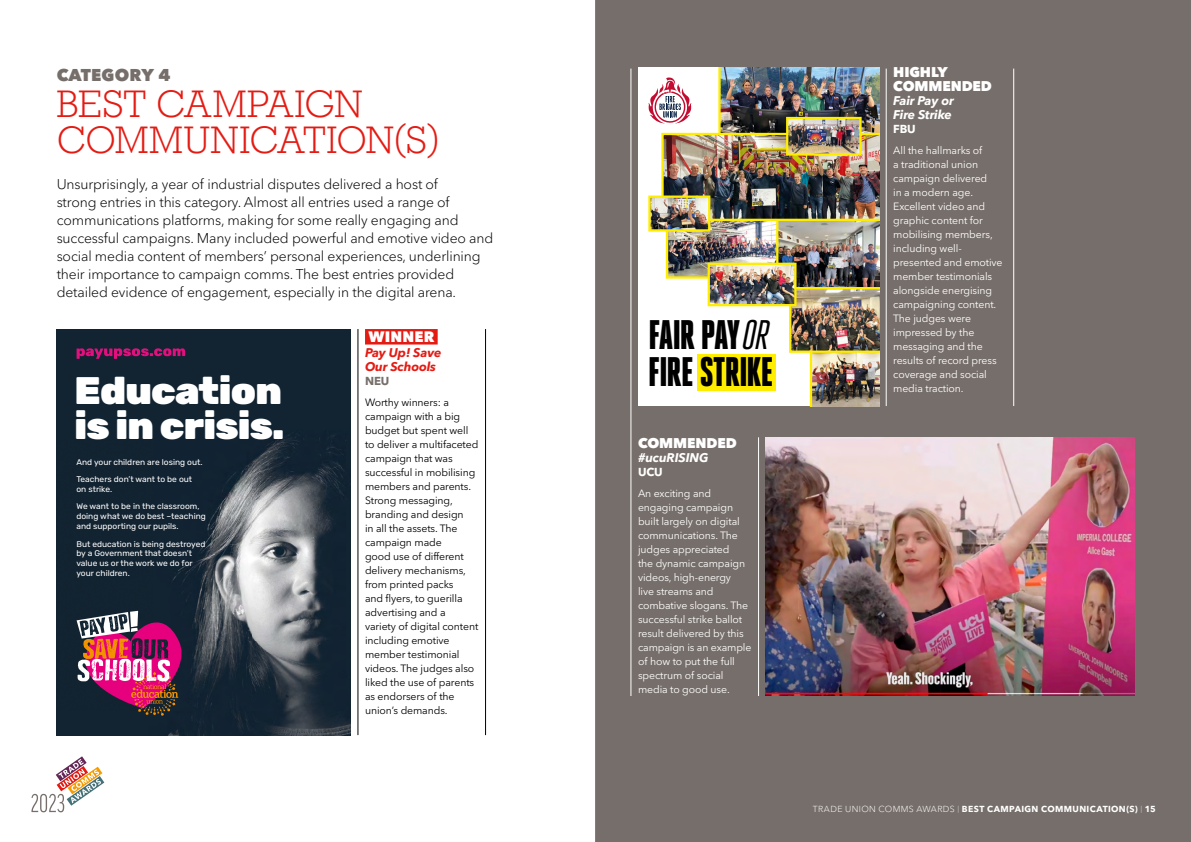
<style>
.page{position:relative;width:1191px;height:842px;background:#fff}
.page>*{position:absolute;margin:0;border:0;box-sizing:border-box;transform-origin:0 0}
.t1{font:900 41.3px/37.5px "Heroic Condensed";letter-spacing:-.025em;color:#000}
.t2{font:900 38.4px/34.7px "Rubik";letter-spacing:-.02em;color:#fff}
.Category__Large{font:300 36px/36px "Rockwell Nova";letter-spacing:-.005em;color:#e41b13}
.Category_Number{font:800 17px "Avenir Next LT Pro";letter-spacing:.01em;color:#766e6a}
.Winner{font:800 15px "Avenir Next LT Pro";letter-spacing:.01em;color:#fff}
.Section_Intro{font:300 14px/18px "Avenir Next LT Pro";letter-spacing:-.01em;color:#000}
.Award{font:800 14px/14px "Avenir Next LT Pro";letter-spacing:-.01em;color:#fff}
.Pub_Title{font:italic 700 12.5px/14px "Avenir Next LT Pro";letter-spacing:-.01em;color:#fff}
.Pub_Title-2{font:italic 700 12.5px/14px "Avenir Next LT Pro";letter-spacing:-.01em;color:#e41b13}
.Union{font:700 11.5px "Avenir Next LT Pro";letter-spacing:-.01em;color:#fff}
.Union-2{font:700 11.5px "Avenir Next LT Pro";color:#766e6a}
.Body{font:10.5px/14px "Avenir Next LT Pro";letter-spacing:-.01em;color:#fff}
.Body-2{font:10.5px/14px "Avenir Next LT Pro";letter-spacing:-.01em;color:#000}
.Running_Footer__R{font:700 8.7px "Avenir Next LT Pro";letter-spacing:.045em;color:#fff}
.t3{font:8.2px/9.8px "Rubik";color:#fff}
.s1{font-weight:400;font-style:italic}
.s2{font-weight:300}
</style>
<div class="page">
<div style="left:595px;top:0;width:596px;height:842px;background:#766e6a"></div>
<div style="left:365px;top:329px;width:73px;height:15px;background:#e41b13"></div>
<svg style="left:31px;top:756px;width:73px;height:56px"></svg>
<hr style="left:886px;top:69px;width:1px;height:337px;background:#fff">
<hr style="left:1013px;top:69px;width:1px;height:337px;background:#fff">
<hr style="left:758px;top:437px;width:1px;height:259px;background:#fff">
<hr style="left:631px;top:69px;width:1px;height:627px;background:#fff">
<hr style="left:358px;top:329px;width:1px;height:406px;background:#000">
<hr style="left:485px;top:329px;width:1px;height:406px;background:#000">
<div style="left:638px;top:67px;width:241px;height:339px;background:#fff"></div>
<img style="left:648px;top:67px;width:231px;height:339px">
<div style="left:697px;top:354px;width:79px;height:36px;background:#ffed00"></div>
<img style="left:710px;top:266px;width:83px;height:37px">
<div style="left:707px;top:263px;width:89px;height:43px;border:2px solid #ffed00"></div>
<img style="left:651px;top:198px;width:56px;height:31px">
<div style="left:648px;top:195px;width:62px;height:37px;border:2px solid #ffed00"></div>
<img style="left:789px;top:120px;width:69px;height:33px">
<div style="left:786px;top:117px;width:75px;height:39px;border:2px solid #ffed00"></div>
<img style="left:765px;top:437px;width:369px;height:259px">
<div style="left:57px;top:329px;width:294px;height:101px;background:#122432"></div>
<img style="left:57px;top:430px;width:294px;height:305px">
<svg style="left:77px;top:348px;width:108px;height:11px"></svg>
<svg style="left:71px;top:603px;width:122px;height:113px;background:#773e5c"></svg>
<hr style="left:595px;top:0;width:1px;height:842px;background:#887b75">
<p class="Category_Number" style="left:57px;top:64px;width:115px">CATEGORY 4</p>
<p class="Category__Large" style="left:57px;top:86px;width:385px">BEST CAMPAIGN<br>COMMUNICATION(S)</p>
<p class="Section_Intro" style="left:57px;top:175px;width:438px">Unsurprisingly, a year of industrial disputes delivered a host of<br>strong entries in this category. Almost all entries used a range of communications platforms, making for some really engaging and successful campaigns. Many included powerful and emotive video and social media content of members’ personal experiences, underlining their importance to campaign comms. The best entries provided detailed evidence of engagement, especially in the digital arena.</p>
<p class="Winner" style="left:368px;top:327px;width:67px">WINNER</p>
<p class="Pub_Title-2" style="left:365px;top:346px;width:78px">Pay Up! Save<br>Our Schools</p>
<p class="Union-2" style="left:365px;top:374px;width:26px">NEU</p>
<p class="Body-2" style="left:365px;top:395px;width:115px">Worthy winners: a campaign with a big budget but spent well to deliver a multifaceted campaign that was successful in mobilising members and parents.<br>Strong messaging, branding and design<br>in all the assets. The campaign made<br>good use of different delivery mechanisms, from printed packs<br>and flyers, to guerilla advertising and a variety of digital content including emotive member testimonial videos. The judges also liked the use of parents as endorsers of the union’s demands.</p>
<p class="t2" style="left:75px;top:374px;width:211px">Education is in crisis.</p>
<p class="t3" style="left:76px;top:453px;width:128px;line-height:17.6px">And your children are losing out.<br>Teachers don’t want to be out</p>
<p class="t3" style="left:76px;top:480px;width:125px;line-height:17.6px">on strike.<br>We want to be in the classroom,</p>
<p class="t3" style="left:76px;top:512px;width:131px">doing what we do best –teaching and supporting our pupils.</p>
<p class="t3" style="left:76px;top:539px;width:130px">But education is being destroyed by a Government that doesn’t value us or the work we do for your children.</p>
<p class="t1" style="left:648px;top:316px;width:129px">FAIR PAY<span class="s1">OR<br></span>FIRE STRIKE</p>
<p class="Award" style="left:638px;top:436px;width:100px">COMMENDED</p>
<p class="Pub_Title" style="left:638px;top:451px;width:72px">#ucuRISING</p>
<p class="Union" style="left:638px;top:465px;width:26px">UCU</p>
<p class="Body" style="left:638px;top:486px;width:115px">An exciting and engaging campaign built largely on digital communications. The judges appreciated<br>the dynamic campaign videos, high-energy<br>live streams and combative slogans. The successful strike ballot result delivered by this campaign is an example of how to put the full spectrum of social media to good use.</p>
<p class="Award" style="left:893px;top:65px;width:100px">HIGHLY<br>COMMENDED</p>
<p class="Pub_Title" style="left:893px;top:94px;width:62px">Fair Pay or<br>Fire Strike</p>
<p class="Union" style="left:893px;top:122px;width:24px">FBU</p>
<p class="Body" style="left:893px;top:143px;width:111px">All the hallmarks of<br>a traditional union campaign delivered<br>in a modern age.<br>Excellent video and graphic content for mobilising members, including well&shy;presented and emotive member testimonials alongside energising campaigning content.<br>The judges were impressed by the messaging and the results of record press coverage and social media traction.</p>
<p class="Running_Footer__R" style="left:813px;top:804px;width:344px"><span class="s2">TRADE UNION COMMS AWARDS</span> <sup>|</sup> BEST CAMPAIGN COMMUNICATION(S) <sup>|</sup> 15</p>
</div>
